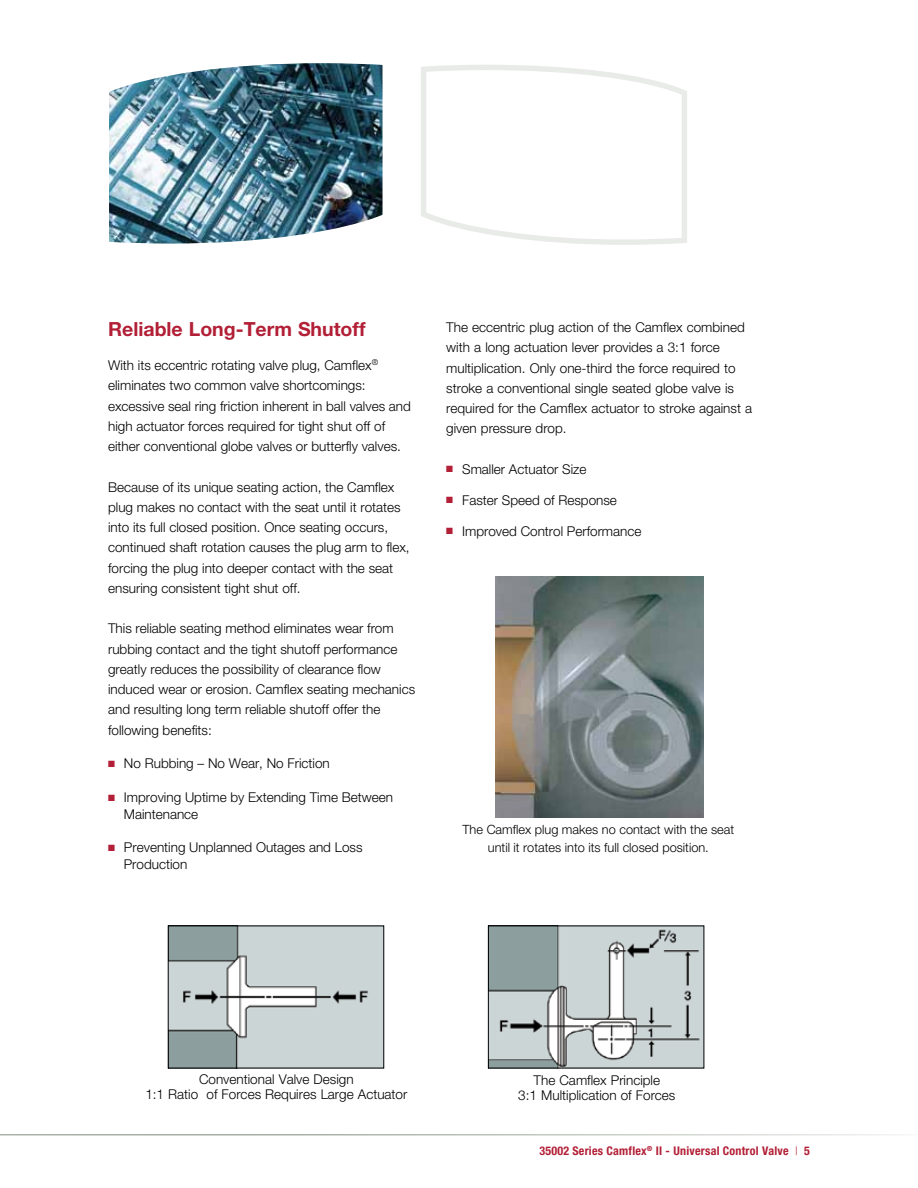
<style>
.page{position:relative;width:918px;height:1188px;background:#fff}
.page>*{position:absolute;margin:0;border:0;box-sizing:border-box;transform-origin:0 0}
.t1{font:700 19.5px "Helvetica Neue LT Std";color:#b21f36}
.t2{font:300 13.5px/20.2px "Helvetica Neue LT Std";color:#000}
.t3{font:300 12.75px/18px "Helvetica Neue LT Std";color:#000;text-align:center}
.t4{font:700 condensed 12px "Helvetica Neue LT Std";letter-spacing:.02em;color:#b21f36}
.s1{color:#b21f36}
.s2{font-weight:300}
</style>
<div class="page">
<img style="left:109px;top:63px;width:274px;height:181px">
<svg style="left:421px;top:65px;width:266px;height:180px"></svg>
<img style="left:490px;top:928px;width:212px;height:138px">
<img style="left:170px;top:928px;width:212px;height:138px">
<div style="left:168px;top:926px;width:216px;height:142px;border:1px solid #000"></div>
<img style="left:496px;top:576px;width:207px;height:242px">
<h1 class="t1" style="left:108px;top:317px;width:259px">Reliable Long-Term Shutoff</h1>
<p class="t2" style="left:108px;top:355px;width:304px">With its eccentric rotating valve plug, Camflex<sup>® </sup>eliminates two common valve shortcomings: excessive seal ring friction inherent in ball valves and high actuator forces required for tight shut off of either conventional globe valves or butterfly valves.</p>
<p class="t2" style="left:108px;top:476px;width:303px">Because of its unique seating action, the Camflex plug makes no contact with the seat until it rotates into its full closed position. Once seating occurs, continued shaft rotation causes the plug arm to flex, forcing the plug into deeper contact with the seat ensuring consistent tight shut off.</p>
<p class="t2" style="left:108px;top:618px;width:309px">This reliable seating method eliminates wear from rubbing contact and the tight shutoff performance greatly reduces the possibility of clearance flow induced wear or erosion. Camflex seating mechanics and resulting long term reliable shutoff offer the following benefits:</p>
<p class="t2" style="left:108px;top:753px;width:223px"><span class="s1">■</span> No Rubbing – No Wear, No Friction</p>
<p class="t2" style="left:124px;top:789px;width:271px;line-height:16.5px;text-indent:-16px"><span class="s1">■</span> Improving Uptime by Extending Time Between<br>Maintenance</p>
<p class="t2" style="left:124px;top:839px;width:240px;line-height:16.5px;text-indent:-16px"><span class="s1">■</span> Preventing Unplanned Outages and Loss<br>Production</p>
<p class="t2" style="left:446px;top:317px;width:307px">The eccentric plug action of the Camflex combined with a long actuation lever provides a 3:1 force multiplication. Only one-third the force required to stroke a conventional single seated globe valve is required for the Camflex actuator to stroke against a given pressure drop.</p>
<p class="t2" style="left:446px;top:459px;width:142px"><span class="s1">■</span> Smaller Actuator Size</p>
<p class="t2" style="left:446px;top:490px;width:172px"><span class="s1">■</span> Faster Speed of Response</p>
<p class="t2" style="left:446px;top:521px;width:197px"><span class="s1">■</span> Improved Control Performance</p>
<p class="t3" style="left:463px;top:820px;width:273px">The Camflex plug makes no contact with the seat until it rotates into its full closed position.</p>
<p class="t2" style="left:145px;top:1071px;width:264px;line-height:15px;text-align:center">Conventional Valve Design<br>1:1 Ratio of Forces Requires Large Actuator</p>
<p class="t2" style="left:518px;top:1072px;width:159px;line-height:15px;text-align:center">The Camflex Principle<br>3:1 Multiplication of Forces</p>
<p class="t4" style="left:539px;top:1143px;width:272px">35002 Series Camflex<sup>®</sup> II - Universal Control Valve <span class="s2">|</span> 5</p>
</div>
